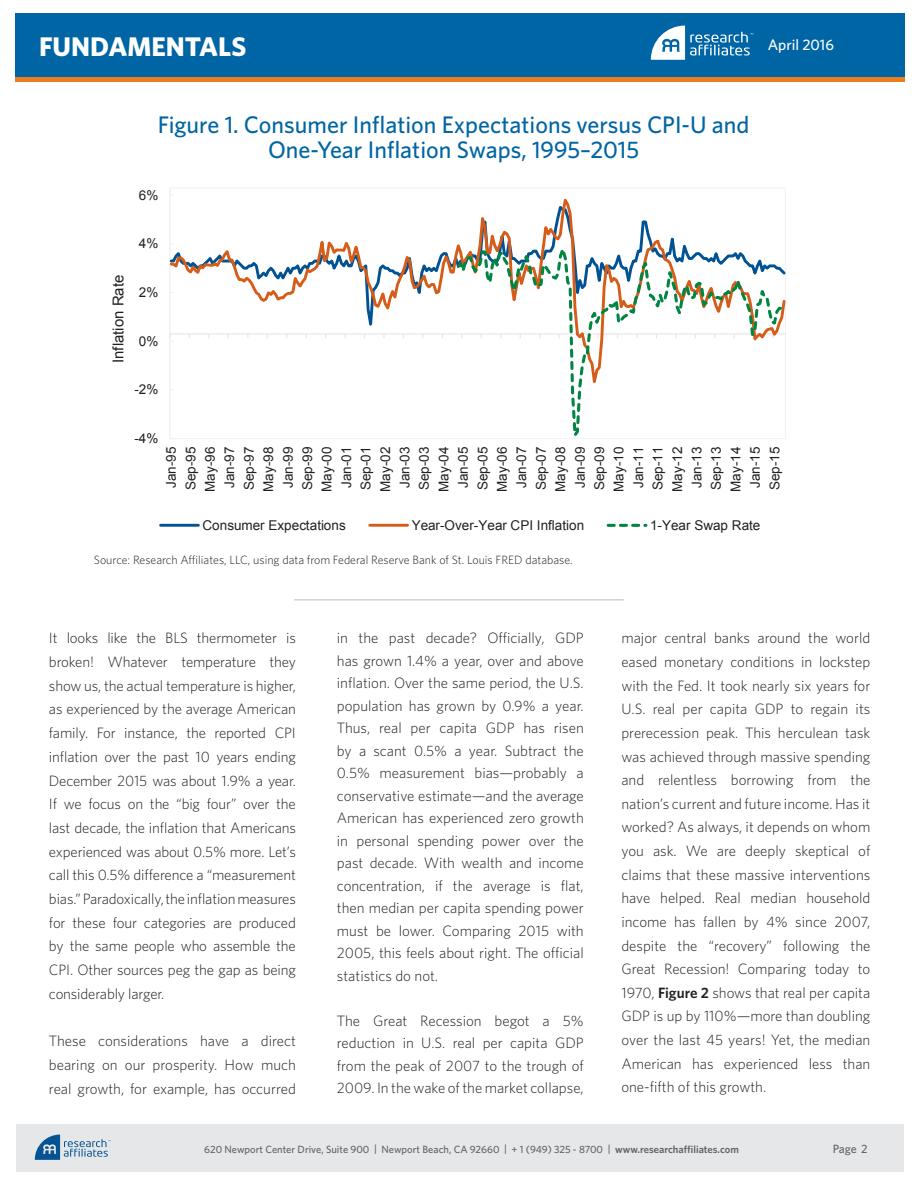
<style>
.page{position:relative;width:918px;height:1188px;background:#fff}
.page>*{position:absolute;margin:0;border:0;box-sizing:border-box;transform-origin:0 0}
.t1{font:700 27px "Whitney";color:#fff}
.t2{font:500 24px "Whitney";color:#0065a4}
.t3{font:500 15.15px "Whitney";color:#fff}
.t4{font:300 15px/23.7px "Whitney";color:#231f20;text-align:justify}
.t5{font:15px "Arial";color:#212121}
.t6{font:13.5px/19.5px "Arial";letter-spacing:.005em;color:#212121;text-align:justify}
.t7{font:300 12px "Whitney";color:#231f20}
.t8{font:500 12px "Whitney";color:#636366}
.t9{font:500 10.5px "Whitney";color:#636366}
.s1{font-weight:600}
</style>
<div class="page">
<div style="left:16px;top:14px;width:889px;height:63px;background:#0065a4"></div>
<div style="left:16px;top:77px;width:889px;height:5px;background:#ea7e1d"></div>
<svg style="left:651px;top:26px;width:102px;height:34px"></svg>
<div style="left:16px;top:1124px;width:888px;height:48px;background:#e6e7e9"></div>
<svg style="left:35px;top:1135px;width:75px;height:25px"></svg>
<hr style="left:294px;top:599px;width:330px;height:2px;background:#d1d2d4">
<hr style="left:169px;top:188px;width:1px;height:251px;background:#f2f2f2">
<svg style="left:170px;top:194px;width:481px;height:197px"></svg>
<svg style="left:454px;top:239px;width:332px;height:200px"></svg>
<hr style="left:161px;top:524px;width:37px;height:3px;background:#005293">
<hr style="left:370px;top:524px;width:38px;height:3px;background:#d55c19">
<svg style="left:608px;top:524px;width:38px;height:3px"></svg>
<h1 class="t1" style="left:39px;top:28px;width:209px">FUNDAMENTALS</h1>
<p class="t3" style="left:768px;top:35px;width:68px">April 2016</p>
<p class="t2" style="left:158px;top:108px;width:593px">Figure 1. Consumer Inflation Expectations versus CPI-U and</p>
<p class="t2" style="left:268px;top:134px;width:373px">One-Year Inflation Swaps, 1995–2015</p>
<p class="t6" style="left:139px;top:185px;width:21px">6%</p>
<p class="t5" style="left:109px;top:363px;width:90px;rotate:-90deg">Inflation Rate</p>
<p class="t6" style="left:139px;top:234px;width:21px">4%</p>
<p class="t6" style="left:139px;top:283px;width:21px">2%</p>
<p class="t6" style="left:139px;top:331px;width:21px">0%</p>
<p class="t6" style="left:134px;top:380px;width:26px">-2%</p>
<p class="t6" style="left:134px;top:429px;width:26px">-4%</p>
<p class="t6" style="left:162px;top:492px;width:47px;rotate:-90deg">Jan-95<br>Sep-95<br>May-96<br>Jan-97<br>Sep-97<br>May-98<br>Jan-99<br>Sep-99<br>May-00<br>Jan-01<br>Sep-01<br>May-02<br>Jan-03<br>Sep-03<br>May-04<br>Jan-05<br>Sep-05<br>May-06<br>Jan-07<br>Sep-07<br>May-08<br>Jan-09<br>Sep-09<br>May-10<br>Jan-11<br>Sep-11<br>May-12<br>Jan-13<br>Sep-13<br>May-14<br>Jan-15<br>Sep-15</p>
<p class="t6" style="left:203px;top:515px;width:145px">Consumer Expectations</p>
<p class="t6" style="left:412px;top:515px;width:174px">Year-Over-Year CPI Inflation</p>
<p class="t6" style="left:650px;top:515px;width:112px">1-Year Swap Rate</p>
<p class="t7" style="left:94px;top:552px;width:480px">Source: Research Affiliates, LLC, using data from Federal Reserve Bank of St. Louis FRED database.</p>
<p class="t4" style="left:49px;top:626px;width:248px">It looks like the BLS thermometer is broken! Whatever temperature they show us, the actual temperature is higher, as experienced by the average American family. For instance, the reported CPI inflation over the past 10 years ending December 2015 was about 1.9% a year.<br>If we focus on the “big four” over the last decade, the inflation that Americans experienced was about 0.5% more. Let’s call this 0.5% difference a “measurement bias.” Paradoxically, the inflation measures for these four categories are produced by the same people who assemble the CPI. Other sources peg the gap as being considerably larger.</p>
<p class="t4" style="left:49px;top:1029px;width:248px">These considerations have a direct bearing on our prosperity. How much real growth, for example, has occurred</p>
<p class="t4" style="left:337px;top:627px;width:248px;line-height:22.5px">in the past decade? Officially, GDP has grown 1.4% a year, over and above inflation. Over the same period, the U.S. population has grown by 0.9% a year.<br>Thus, real per capita GDP has risen by a scant 0.5% a year. Subtract the 0.5% measurement bias—probably a conservative estimate—and the average American has experienced zero growth in personal spending power over the past decade. With wealth and income concentration, if the average is flat, then median per capita spending power must be lower. Comparing 2015 with 2005, this feels about right. The official statistics do not.</p>
<p class="t4" style="left:337px;top:1009px;width:248px;line-height:22.5px">The Great Recession begot a 5% reduction in U.S. real per capita GDP from the peak of 2007 to the trough of 2009. In the wake of the market collapse,</p>
<p class="t4" style="left:621px;top:626px;width:251px">major central banks around the world eased monetary conditions in lockstep with the Fed. It took nearly six years for U.S. real per capita GDP to regain its prerecession peak. This herculean task was achieved through massive spending and relentless borrowing from the nation’s current and future income. Has it worked? As always, it depends on whom you ask. We are deeply skeptical of claims that these massive interventions have helped. Real median household income has fallen by 4% since 2007, despite the “recovery” following the Great Recession! Comparing today to 1970, <span class="s1">Figure 2</span> shows that real per capita GDP is up by 110%—more than doubling over the last 45 years! Yet, the median American has experienced less than one-fifth of this growth.</p>
<p class="t9" style="left:204px;top:1142px;width:536px">620 Newport Center Drive, Suite 900 | Newport Beach, CA 92660 | + 1 (949) 325 - 8700 | <span class="s1">www.researchaffiliates.com</span></p>
<p class="t8" style="left:833px;top:1141px;width:36px">Page 2</p>
</div>
